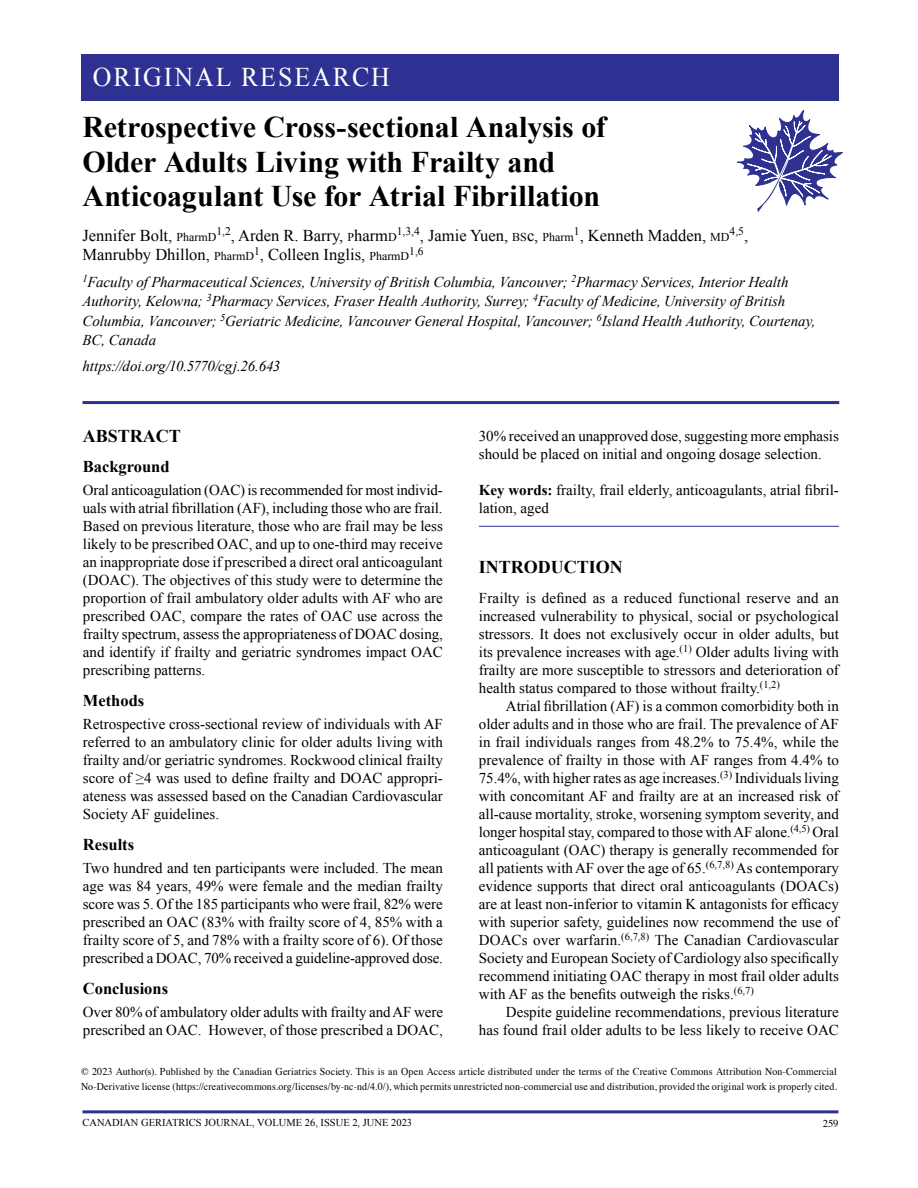
<style>
.page{position:relative;width:918px;height:1188px;background:#fff}
.page>*{position:absolute;margin:0;border:0;box-sizing:border-box;transform-origin:0 0}
.Title{font:700 30px/34.5px "Times New Roman";letter-spacing:-.005em;color:#000}
.t1{font:27px "Times New Roman";letter-spacing:.075em;color:#fff;scale:.96 1}
.HeadingLevel1{font:700 18px "Times New Roman";color:#000}
.Authors{font:16.5px "Times New Roman";color:#000}
.HeadingLevel2{font:700 16.5px "Times New Roman";color:#000}
.BodyText_NoIndent{font:15px/18px "Times New Roman";color:#000;text-align:justify}
.BodyText_Indent{font:15px/18px "Times New Roman";color:#000;text-align:justify}
.OpenPg_Destinations{font:italic 15px/19.5px "Times New Roman";letter-spacing:-.005em;color:#000}
.KeyWord_RuleBelow{font:15px/18px "Times New Roman";color:#000}
.Authors-2{font:11.55px "Times New Roman";color:#000}
.t2{font:10.5px/15px "Times";letter-spacing:.015em;color:#000;scale:.95 1}
.t3{font:10.5px "Times New Roman";color:#000}
.t4{font:10.5px "Times";letter-spacing:.015em;color:#000}
.s1{font-size:12px}
.s2{font-size:16.5px}
.s3{font-weight:700}
</style>
<div class="page">
<hr style="left:82px;top:1110px;width:756px;height:3px;background:#2e3192">
<div style="left:81px;top:54px;width:757px;height:46px;background:#2e3192"></div>
<hr style="left:479px;top:526px;width:360px;height:1px;background:#2e3192">
<hr style="left:82px;top:401px;width:757px;height:3px;background:#2e3192">
<svg style="left:737px;top:110px;width:106px;height:102px"></svg>
<p class="t1" style="left:93px;top:59px;width:311px">ORIGINAL RESEARCH</p>
<p class="Title" style="left:82px;top:109px;width:525px">Retrospective Cross-sectional Analysis of<br>Older Adults Living with Frailty and<br>Anticoagulant Use for Atrial Fibrillation</p>
<p class="Authors" style="left:82px;top:224px;width:649px">Jennifer Bolt, <span class="s1">PharmD</span><sup>1,2</sup>, Arden R. Barry, <span class="s1">P</span>harm<span class="s1">D</span><sup>1,3,4</sup>, Jamie Yuen, <span class="s1">BS</span>c, <span class="s1">Pharm</span><sup>1</sup>, Kenneth Madden, <span class="s1">MD</span></p>
<p class="Authors-2" style="left:730px;top:224px;width:20px">4,5<span class="s2">,</span></p>
<p class="Authors" style="left:82px;top:244px;width:328px">Manrubby Dhillon, <span class="s1">PharmD</span><sup>1</sup>, Colleen Inglis, <span class="s1">PharmD</span></p>
<p class="Authors-2" style="left:409px;top:243px;width:16px">1,6</p>
<p class="OpenPg_Destinations" style="left:82px;top:271px;width:735px"><sup>1</sup>Faculty of Pharmaceutical Sciences, University of British Columbia, Vancouver; <sup>2</sup>Pharmacy Services, Interior Health Authority, Kelowna; <sup>3</sup>Pharmacy Services, Fraser Health Authority, Surrey; <sup>4</sup>Faculty of Medicine, University of British Columbia, Vancouver; <sup>5</sup>Geriatric Medicine, Vancouver General Hospital, Vancouver; <sup>6</sup>Island Health Authority, Courtenay, BC, Canada</p>
<p class="OpenPg_Destinations" style="left:82px;top:356px;width:199px">https://doi.org/10.5770/cgj.26.643</p>
<p class="HeadingLevel1" style="left:83px;top:424px;width:100px">ABSTRACT</p>
<p class="HeadingLevel2" style="left:83px;top:455px;width:88px">Background</p>
<p class="BodyText_NoIndent" style="left:83px;top:481px;width:362px">Oral anticoagulation (OAC) is recommended for most individ&shy;uals with atrial fibrillation (AF), including those who are frail.<br>Based on previous literature, those who are frail may be less likely to be prescribed OAC, and up to one-third may receive an inappropriate dose if prescribed a direct oral anticoagulant (DOAC). The objectives of this study were to determine the proportion of frail ambulatory older adults with AF who are prescribed OAC, compare the rates of OAC use across the frailty spectrum, assess the appropriateness of DOAC dosing, and identify if frailty and geriatric syndromes impact OAC prescribing patterns.</p>
<p class="HeadingLevel2" style="left:83px;top:689px;width:63px">Methods</p>
<p class="BodyText_NoIndent" style="left:83px;top:715px;width:362px">Retrospective cross-sectional review of individuals with AF referred to an ambulatory clinic for older adults living with frailty and/or geriatric syndromes. Rockwood clinical frailty score of ≥4 was used to define frailty and DOAC appropri&shy;ateness was assessed based on the Canadian Cardiovascular Society AF guidelines.</p>
<p class="HeadingLevel2" style="left:83px;top:833px;width:53px">Results</p>
<p class="BodyText_NoIndent" style="left:83px;top:859px;width:362px">Two hundred and ten participants were included. The mean age was 84 years, 49% were female and the median frailty score was 5. Of the 185 participants who were frail, 82% were prescribed an OAC (83% with frailty score of 4, 85% with a frailty score of 5, and 78% with a frailty score of 6). Of those prescribed a DOAC, 70% received a guideline-approved dose.</p>
<p class="HeadingLevel2" style="left:83px;top:977px;width:87px">Conclusions</p>
<p class="BodyText_NoIndent" style="left:83px;top:1003px;width:362px">Over 80% of ambulatory older adults with frailty and AF were prescribed an OAC. However, of those prescribed a DOAC,</p>
<p class="BodyText_NoIndent" style="left:479px;top:426px;width:361px">30% received an unapproved dose, suggesting more emphasis should be placed on initial and ongoing dosage selection.</p>
<p class="KeyWord_RuleBelow" style="left:479px;top:480px;width:361px"><span class="s3">Key words:</span> frailty, frail elderly, anticoagulants, atrial fibril&shy;lation, aged</p>
<p class="HeadingLevel1" style="left:479px;top:554px;width:145px">INTRODUCTION</p>
<p class="BodyText_NoIndent" style="left:479px;top:588px;width:362px">Frailty is defined as a reduced functional reserve and an increased vulnerability to physical, social or psychological stressors. It does not exclusively occur in older adults, but its prevalence increases with age.<sup>(1)</sup> Older adults living with frailty are more susceptible to stressors and deterioration of health status compared to those without frailty.<sup>(1,2)</sup></p>
<p class="BodyText_Indent" style="left:479px;top:696px;width:362px;text-indent:27px">Atrial fibrillation (AF) is a common comorbidity both in older adults and in those who are frail. The prevalence of AF in frail individuals ranges from 48.2% to 75.4%, while the prevalence of frailty in those with AF ranges from 4.4% to 75.4%, with higher rates as age increases.<sup>(3)</sup> Individuals living with concomitant AF and frailty are at an increased risk of all-cause mortality, stroke, worsening symptom severity, and longer hospital stay, compared to those with AF alone.<sup>(4,5)</sup> Oral anticoagulant (OAC) therapy is generally recommended for all patients with AF over the age of 65.<sup>(6,7,8)</sup> As contemporary evidence supports that direct oral anticoagulants (DOACs) are at least non-inferior to vitamin K antagonists for efficacy with superior safety, guidelines now recommend the use of DOACs over warfarin.<sup>(6,7,8)</sup> The Canadian Cardiovascular Society and European Society of Cardiology also specifically recommend initiating OAC therapy in most frail older adults with AF as the benefits outweigh the risks.<sup>(6,7)</sup></p>
<p class="BodyText_Indent" style="left:479px;top:1002px;width:362px;text-align:right">Despite guideline recommendations, previous literature<br>has found frail older adults to be less likely to receive OAC</p>
<p class="t2" style="left:81px;top:1063px;width:797px">© 2023 Author(s). Published by the Canadian Geriatrics Society. This is an Open Access article distributed under the terms of the Creative Commons Attribution Non-Commercial<br>No-Derivative license (https://creativecommons.org/licenses/by-nc-nd/4.0/), which permits unrestricted non-commercial use and distribution, provided the original work is properly cited.</p>
<p class="t3" style="left:82px;top:1116px;width:331px">CANADIAN GERIATRICS JOURNAL, VOLUME 26, ISSUE 2, JUNE 2023</p>
<p class="t4" style="left:823px;top:1114px;width:17px">259</p>
</div>
